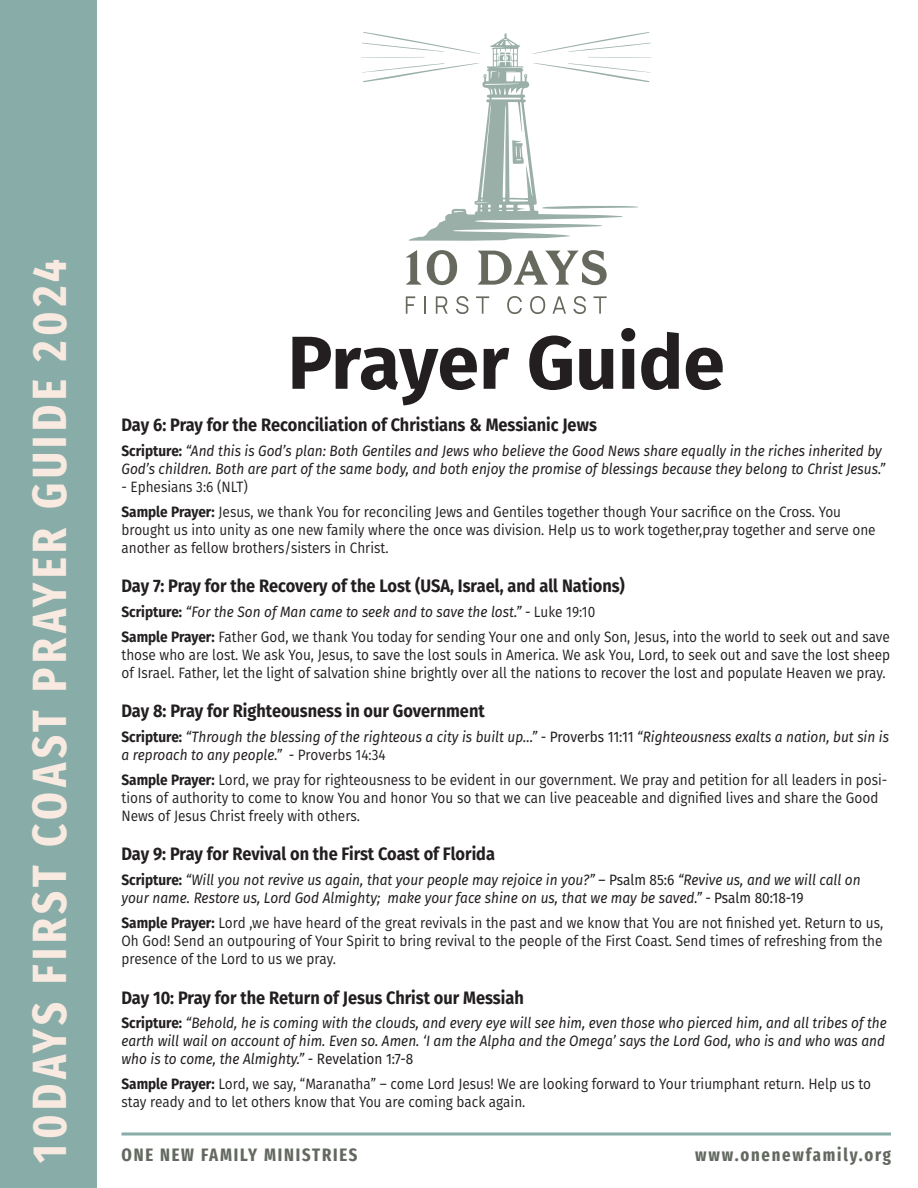
<style>
.page{position:relative;width:918px;height:1188px;background:#fff}
.page>*{position:absolute;margin:0;border:0;box-sizing:border-box;transform-origin:0 0}
.t1{font:700 75px "Fira Sans";color:#231f20}
.t2{font:700 48px "Fira Sans Compressed";letter-spacing:.095em;color:#f8eae1}
.t3{font:700 18px "Fira Sans";color:#231f20;scale:.91 1}
.t4{font:700 18px "Fira Sans Compressed";letter-spacing:.1em;color:#636960}
.t5{font:15px/18px "Fira Sans";color:#231f20;scale:.91 1}
.t6{font:italic 15px/18px "Fira Sans";color:#231f20;scale:.91 1}
.s1{font-weight:700;font-style:normal}
.s2{font-weight:700}
.s3{font-style:normal}
</style>
<div class="page">
<div style="left:0;top:0;width:96px;height:1188px;background:#88aca7"></div>
<svg style="left:406px;top:250px;width:51px;height:35px"></svg>
<svg style="left:478px;top:250px;width:129px;height:35px"></svg>
<svg style="left:406px;top:296px;width:9px;height:18px"></svg>
<svg style="left:424px;top:296px;width:2px;height:18px"></svg>
<svg style="left:436px;top:296px;width:12px;height:18px"></svg>
<svg style="left:456px;top:296px;width:12px;height:18px"></svg>
<svg style="left:476px;top:296px;width:13px;height:18px"></svg>
<svg style="left:507px;top:296px;width:15px;height:18px"></svg>
<svg style="left:530px;top:296px;width:15px;height:18px"></svg>
<svg style="left:553px;top:296px;width:13px;height:18px"></svg>
<svg style="left:573px;top:296px;width:13px;height:18px"></svg>
<svg style="left:594px;top:296px;width:13px;height:18px"></svg>
<svg style="left:409px;top:85px;width:229px;height:156px"></svg>
<svg style="left:361px;top:32px;width:290px;height:53px"></svg>
<svg style="left:122px;top:1132px;width:769px;height:4px;background:#a5c0bc"></svg>
<p class="t2" style="left:9px;top:1163px;width:905px;rotate:-90deg">10DAYS FIRST COAST PRAYER GUIDE 2024</p>
<p class="t1" style="left:288px;top:300px;width:439px">Prayer Guide</p>
<p class="t3" style="left:122px;top:410px;width:524px">Day 6: Pray for the Reconciliation of Christians &amp; Messianic Jews</p>
<p class="t6" style="left:122px;top:441px;width:841px"><span class="s1">Scripture:</span> “And this is God’s plan: Both Gentiles and Jews who believe the Good News share equally in the riches inherited by<br>God’s children. Both are part of the same body, and both enjoy the promise of blessings because they belong to Christ Jesus.”</p>
<p class="t5" style="left:122px;top:477px;width:140px">- Ephesians 3:6 (NLT)</p>
<p class="t5" style="left:122px;top:502px;width:830px"><span class="s2">Sample Prayer:</span> Jesus, we thank You for reconciling Jews and Gentiles together though Your sacrifice on the Cross. You brought us into unity as one new family where the once was division. Help us to work together,pray together and serve one another as fellow brothers/sisters in Christ.</p>
<p class="t3" style="left:122px;top:571px;width:555px">Day 7: Pray for the Recovery of the Lost (USA, Israel, and all Nations)</p>
<p class="t6" style="left:122px;top:602px;width:522px"><span class="s1">Scripture:</span> “For the Son of Man came to seek and to save the lost.” - <span class="s3">Luke 19:10</span></p>
<p class="t5" style="left:122px;top:627px;width:846px;text-align:justify"><span class="s2">Sample Prayer:</span> Father God, we thank You today for sending Your one and only Son, Jesus, into the world to seek out and save those who are lost. We ask You, Jesus, to save the lost souls in America. We ask You, Lord, to seek out and save the lost sheep of Israel. Father, let the light of salvation shine brightly over all the nations to recover the lost and populate Heaven we pray.</p>
<p class="t3" style="left:122px;top:696px;width:401px">Day 8: Pray for Righteousness in our Government</p>
<p class="t6" style="left:122px;top:727px;width:845px"><span class="s1">Scripture:</span> “Through the blessing of the righteous a city is built up…” - <span class="s3">Proverbs 11:11</span> “Righteousness exalts a nation, but sin is a reproach to any people.” - <span class="s3">Proverbs 14:34</span></p>
<p class="t5" style="left:122px;top:770px;width:843px"><span class="s2">Sample Prayer:</span> Lord, we pray for righteousness to be evident in our government. We pray and petition for all leaders in posi&shy;tions of authority to come to know You and honor You so that we can live peaceable and dignified lives and share the Good<br>News of Jesus Christ freely with others.</p>
<p class="t3" style="left:122px;top:839px;width:412px">Day 9: Pray for Revival on the First Coast of Florida</p>
<p class="t6" style="left:122px;top:871px;width:814px"><span class="s1">Scripture:</span> “Will you not revive us again, that your people may rejoice in you?” <span class="s3">– Psalm 85:6</span> “Revive us, and we will call on your name. Restore us, Lord God Almighty; make your face shine on us, that we may be saved.” - <span class="s3">Psalm 80:18-19</span></p>
<p class="t5" style="left:122px;top:913px;width:839px;text-align:justify"><span class="s2">Sample Prayer:</span> Lord ,we have heard of the great revivals in the past and we know that You are not finished yet. Return to us, Oh God! Send an outpouring of Your Spirit to bring revival to the people of the First Coast. Send times of refreshing from the presence of the Lord to us we pray.</p>
<p class="t3" style="left:122px;top:982px;width:444px">Day 10: Pray for the Return of Jesus Christ our Messiah</p>
<p class="t6" style="left:122px;top:1014px;width:843px"><span class="s1">Scripture:</span> “Behold, he is coming with the clouds, and every eye will see him, even those who pierced him, and all tribes of the earth will wail on account of him. Even so. Amen. ‘I am the Alpha and the Omega’ says the Lord God, who is and who was and who is to come, the Almighty.” <span class="s3">- Revelation 1:7-8</span></p>
<p class="t5" style="left:122px;top:1074px;width:825px"><span class="s2">Sample Prayer:</span> Lord, we say, “Maranatha” – come Lord Jesus! We are looking forward to Your triumphant return. Help us to stay ready and to let others know that You are coming back again.</p>
<p class="t4" style="left:122px;top:1140px;width:237px">ONE NEW FAMILY MINISTRIES</p>
<p class="t4" style="left:695px;top:1140px;width:197px">www.onenewfamily.org</p>
</div>
